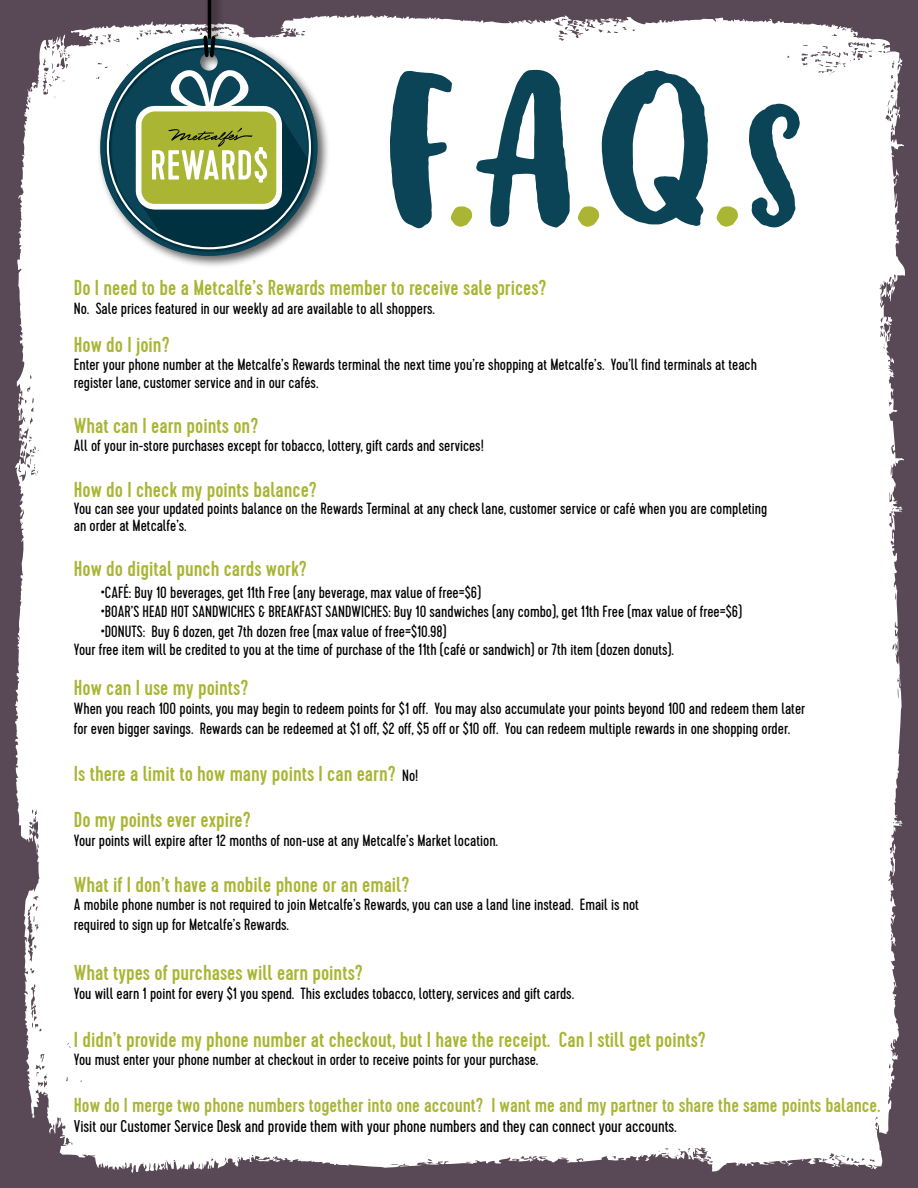
<style>
.page{position:relative;width:918px;height:1188px;background:#594855}
.page>*{position:absolute;margin:0;border:0;box-sizing:border-box;transform-origin:0 0}
.t1{font:249.6px "Ink Bandits Sans";color:#0b4457}
.t2{font:500 21.6px "Cervo";color:#a9b533}
.t3{font:500 20.25px "Cervo";color:#a9b533}
.t4{font:17.1px "Cervo";color:#000}
.t5{font:16.2px/19.5px "Cervo";color:#000}
.s1{color:#a9b533}
.s2{font-size:199.65px}
.s3{font-weight:400;font-size:16.2px;color:#000}
</style>
<div class="page">
<div style="left:29px;top:15px;width:876px;height:314px;background:#fff"></div>
<div style="left:29px;top:329px;width:875px;height:844px;background:#fff"></div>
<div style="left:97px;top:0;width:234px;height:269px;background:#000;opacity:.6"></div>
<hr style="left:208px;top:0;width:3px;height:47px;background:#000">
<svg style="left:100px;top:39px;width:218px;height:217px;background:#cbd3d6"></svg>
<img style="left:105px;top:89px;width:2px;height:117px">
<img style="left:311px;top:91px;width:3px;height:112px">
<img style="left:166px;top:251px;width:13px;height:1px">
<img style="left:179px;top:251px;width:62px;height:1px">
<svg style="left:107px;top:35px;width:204px;height:216px;background:#7c957f"></svg>
<h1 class="t1" style="left:390px;top:47px;width:418px">F<span class="s1">.</span>A<span class="s1">.</span>Q<span class="s1">.</span><span class="s2">s</span></h1>
<h2 class="t2" style="left:74px;top:274px;width:474px">Do I need to be a Metcalfe’s Rewards member to receive sale prices?</h2>
<p class="t5" style="left:74px;top:299px;width:362px">No. Sale prices featured in our weekly ad are available to all shoppers.</p>
<h2 class="t2" style="left:74px;top:331px;width:97px">How do I join?</h2>
<p class="t5" style="left:74px;top:357px;width:685px;line-height:17.5px">Enter your phone number at the Metcalfe’s Rewards terminal the next time you’re shopping at Metcalfe’s. You’ll find terminals at teach register lane, customer service and in our cafés.</p>
<h2 class="t2" style="left:74px;top:412px;width:186px">What can I earn points on?</h2>
<p class="t5" style="left:74px;top:437px;width:412px">All of your in-store purchases except for tobacco, lottery, gift cards and services!</p>
<h2 class="t2" style="left:74px;top:476px;width:245px">How do I check my points balance?</h2>
<p class="t5" style="left:74px;top:501px;width:695px;line-height:17.1px">You can see your updated points balance on the Rewards Terminal at any check lane, customer service or café when you are completing an order at Metcalfe’s.</p>
<h2 class="t2" style="left:74px;top:556px;width:235px">How do digital punch cards work?</h2>
<p class="t5" style="left:101px;top:583px;width:382px">•CAFÉ: Buy 10 beverages, get 11th Free (any beverage, max value of free=$6)</p>
<p class="t5" style="left:101px;top:602px;width:643px">•BOAR’S HEAD HOT SANDWICHES &amp; BREAKFAST SANDWICHES: Buy 10 sandwiches (any combo), get 11th Free (max value of free=$6)</p>
<p class="t5" style="left:101px;top:622px;width:347px">•DONUTS: Buy 6 dozen, get 7th dozen free (max value of free=$10.98)</p>
<p class="t5" style="left:74px;top:641px;width:601px">Your free item will be credited to you at the time of purchase of the 11th (café or sandwich) or 7th item (dozen donuts).</p>
<h2 class="t2" style="left:74px;top:675px;width:176px">How can I use my points?</h2>
<p class="t5" style="left:74px;top:700px;width:733px">When you reach 100 points, you may begin to redeem points for $1 off. You may also accumulate your points beyond 100 and redeem them later for even bigger savings. Rewards can be redeemed at $1 off, $2 off, $5 off or $10 off. You can redeem multiple rewards in one shopping order.</p>
<h2 class="t2" style="left:74px;top:761px;width:346px">Is there a limit to how many points I can earn? <span class="s3">No!</span></h2>
<h2 class="t2" style="left:74px;top:806px;width:178px">Do my points ever expire?</h2>
<p class="t5" style="left:74px;top:831px;width:425px">Your points will expire after 12 months of non-use at any Metcalfe’s Market location.</p>
<h2 class="t2" style="left:74px;top:872px;width:337px">What if I don’t have a mobile phone or an email?</h2>
<p class="t5" style="left:74px;top:896px;width:567px">A mobile phone number is not required to join Metcalfe’s Rewards, you can use a land line instead. Email is not required to sign up for Metcalfe’s Rewards.</p>
<h2 class="t2" style="left:74px;top:960px;width:290px">What types of purchases will earn points?</h2>
<p class="t5" style="left:74px;top:984px;width:502px">You will earn 1 point for every $1 you spend. This excludes tobacco, lottery, services and gift cards.</p>
<h2 class="t2" style="left:74px;top:1027px;width:634px">I didn’t provide my phone number at checkout, but I have the receipt. Can I still get points?</h2>
<p class="t5" style="left:74px;top:1050px;width:466px">You must enter your phone number at checkout in order to receive points for your purchase.</p>
<p class="t3" style="left:74px;top:1093px;width:808px">How do I merge two phone numbers together into one account? I want me and my partner to share the same points balance.</p>
<p class="t4" style="left:74px;top:1117px;width:604px">Visit our Customer Service Desk and provide them with your phone numbers and they can connect your accounts.</p>
</div>
